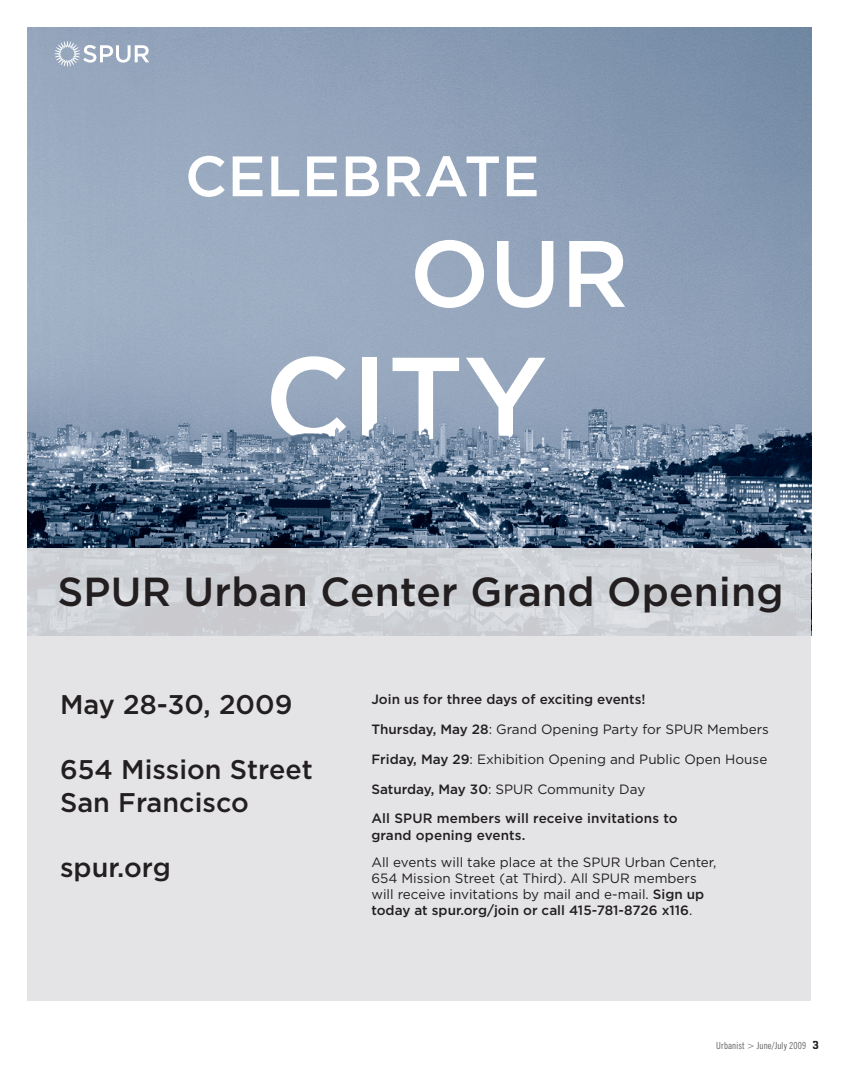
<style>
.page{position:relative;width:867px;height:1085px;background:#fff}
.page>*{position:absolute;margin:0;border:0;box-sizing:border-box;transform-origin:0 0}
.t1{font:500 117.15px "Gotham";color:#fff}
.t2{font:500 94.05px "Gotham";color:#fff}
.t3{font:500 56.85px "Gotham";letter-spacing:.01em;color:#fff}
.t4{font:500 40.5px "Gotham";letter-spacing:.005em;color:#231f20}
.t5{font:500 27px/32.4px "Gotham";color:#231f20}
.t6{font:13.5px/16.2px "Gotham";color:#231f20}
.t7{font:500 13.5px/16.2px "Gotham";letter-spacing:.01em;color:#231f20}
.t8{font:condensed 9.75px "News Gothic BT";letter-spacing:.015em;color:#636366}
.s1{font-weight:500}
.s2{font-family:"Cholla Slab Ult";font-weight:700;font-stretch:normal;font-size:12px;color:#231f20}
</style>
<div class="page">
<img style="left:27px;top:28px;width:784px;height:607px">
<img style="left:527px;top:407px;width:128px;height:41px">
<svg style="left:28px;top:548px;width:783px;height:452px;background:#dfe0e2"></svg>
<svg style="left:55px;top:41px;width:94px;height:26px"></svg>
<p class="t3" style="left:185px;top:144px;width:356px">CELEBRATE</p>
<p class="t2" style="left:409px;top:220px;width:221px">OUR</p>
<p class="t1" style="left:264px;top:332px;width:285px">CITY</p>
<p class="t4" style="left:58px;top:568px;width:727px">SPUR Urban Center Grand Opening</p>
<p class="t5" style="left:60px;top:688px;width:234px">May 28-30, 2009</p>
<p class="t5" style="left:60px;top:753px;width:254px">654 Mission Street<br>San Francisco</p>
<p class="t5" style="left:60px;top:850px;width:112px">spur.org</p>
<p class="t7" style="left:371px;top:691px;width:276px">Join us for three days of exciting events!</p>
<p class="t6" style="left:371px;top:721px;width:399px"><span class="s1">Thursday, May 28</span>: Grand Opening Party for SPUR Members</p>
<p class="t6" style="left:371px;top:744px;width:397px;line-height:29.7px"><span class="s1">Friday, May 29</span>: Exhibition Opening and Public Open House<br><span class="s1">Saturday, May 30</span>: SPUR Community Day</p>
<p class="t7" style="left:371px;top:810px;width:308px">All SPUR members will receive invitations to grand opening events.</p>
<p class="t6" style="left:371px;top:853px;width:346px">All events will take place at the SPUR Urban Center, 654 Mission Street (at Third). All SPUR members will receive invitations by mail and e-mail. <span class="s1">Sign up today at spur.org/join or call 415-781-8726 x116</span>.</p>
<p class="t8" style="left:716px;top:1039px;width:104px">Urbanist &gt; June/July 2009 <span class="s2">3</span></p>
</div>
